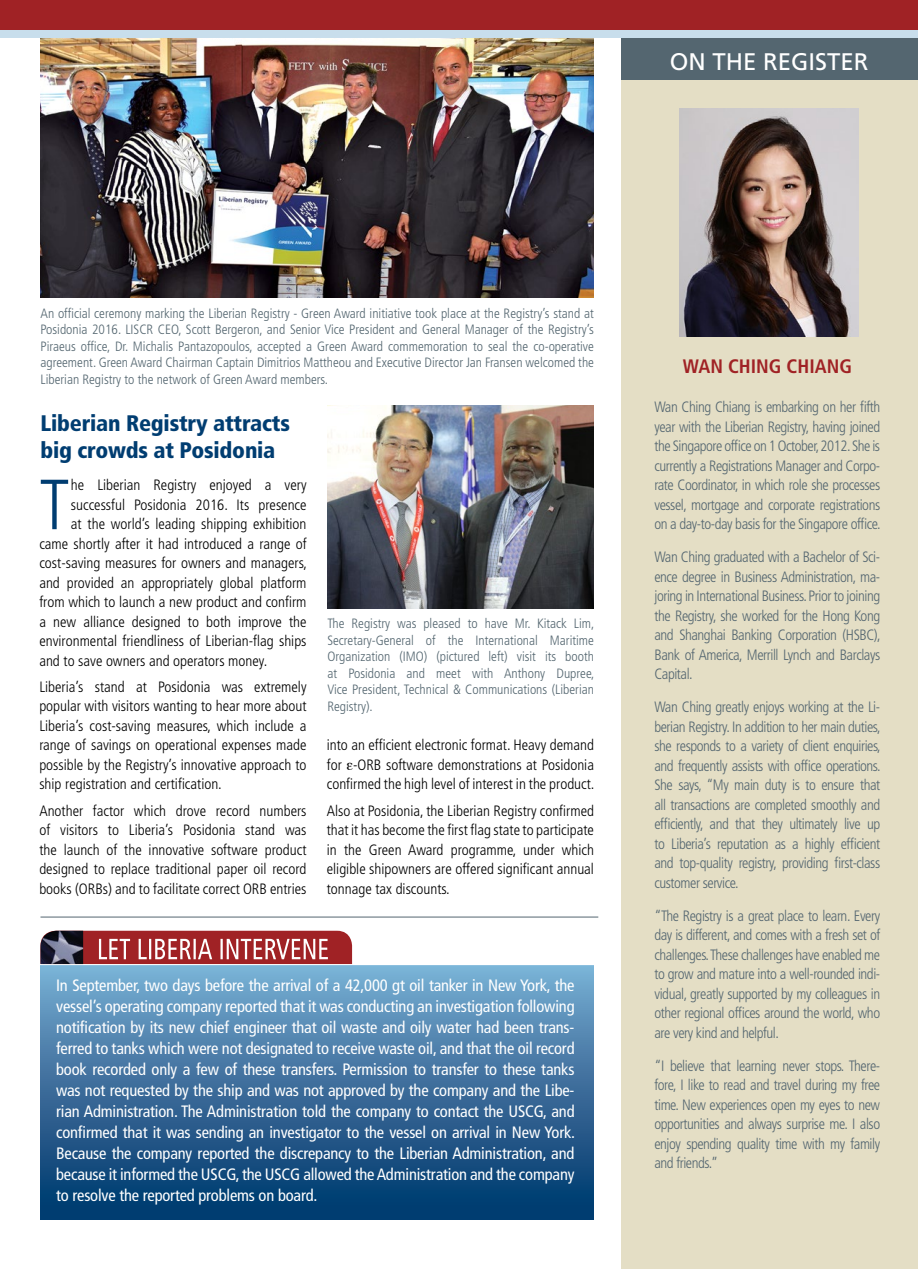
<style>
.page{position:relative;width:918px;height:1269px;background:#fff}
.page>*{position:absolute;margin:0;border:0;box-sizing:border-box;transform-origin:0 0}
.t1{font:300 condensed 70.8px "Frutiger";color:#003d71}
.t2{font:24px "Frutiger";color:#fff}
.t3{font:900 condensed 22.5px/27px "Frutiger";letter-spacing:-.01em;color:#003d71}
.t4{font:700 condensed 19.5px "Frutiger";color:#a02225}
.t5{font:condensed 16.5px/21px "Frutiger";letter-spacing:-.01em;color:#fff;text-align:justify}
.t6{font:300 condensed 15px/19.5px "Frutiger";letter-spacing:-.03em;color:#546670;text-align:justify}
.t7{font:300 condensed 15px/19.5px "Frutiger";color:#000;text-align:justify}
.t8{font:300 condensed 13.5px/16.5px "Frutiger";color:#546670;text-align:justify}
.s1{font-family:"Times";font-weight:400;font-stretch:normal}
</style>
<div class="page">
<div style="left:40px;top:965px;width:554px;height:255px;background:linear-gradient(to bottom,#7aacd1,#003167)"></div>
<img style="left:40px;top:38px;width:554px;height:260px">
<div style="left:621px;top:0;width:297px;height:1269px;background:#e4dec5"></div>
<div style="left:0;top:27px;width:918px;height:11px;background:#c8deec"></div>
<div style="left:0;top:0;width:918px;height:30px;background:#a02225"></div>
<div style="left:621px;top:38px;width:297px;height:41px;background:#546670"></div>
<img style="left:680px;top:109px;width:179px;height:228px">
<img style="left:327px;top:405px;width:267px;height:204px">
<svg style="left:40px;top:931px;width:312px;height:33px;background:#a2494e"></svg>
<hr style="left:40px;top:917px;width:558px;height:1px;background:#546670">
<h2 class="t2" style="left:670px;top:48px;width:200px">ON THE REGISTER</h2>
<p class="t8" style="left:40px;top:305px;width:555px">An official ceremony marking the Liberian Registry - Green Award initiative took place at the Registry’s stand at Posidonia 2016. LISCR CEO, Scott Bergeron, and Senior Vice President and General Manager of the Registry’s Piraeus office, Dr. Michalis Pantazopoulos, accepted a Green Award commemoration to seal the co-operative agreement. Green Award Chairman Captain Dimitrios Mattheou and Executive Director Jan Fransen welcomed the Liberian Registry to the network of Green Award members.</p>
<h3 class="t3" style="left:40px;top:410px;width:251px">Liberian Registry attracts big crowds at Posidonia</h3>
<h1 class="t1" style="left:39px;top:465px;width:32px">T</h1>
<p class="t7" style="left:71px;top:475px;width:237px">he Liberian Registry enjoyed a very</p>
<p class="t7" style="left:71px;top:495px;width:237px">successful Posidonia 2016. Its presence</p>
<p class="t7" style="left:71px;top:514px;width:237px">at the world’s leading shipping exhibition</p>
<p class="t7" style="left:39px;top:534px;width:269px">came shortly after it had introduced a range of</p>
<p class="t7" style="left:39px;top:553px;width:269px">cost-saving measures for owners and managers,</p>
<p class="t7" style="left:39px;top:573px;width:269px">and provided an appropriately global platform</p>
<p class="t7" style="left:39px;top:592px;width:269px">from which to launch a new product and confirm</p>
<p class="t7" style="left:39px;top:612px;width:269px">a new alliance designed to both improve the</p>
<p class="t7" style="left:39px;top:631px;width:269px">environmental friendliness of Liberian-flag ships</p>
<p class="t7" style="left:39px;top:651px;width:229px">and to save owners and operators money.</p>
<p class="t7" style="left:39px;top:677px;width:269px">Liberia’s stand at Posidonia was extremely popular with visitors wanting to hear more about Liberia’s cost-saving measures, which include a range of savings on operational expenses made possible by the Registry’s innovative approach to ship registration and certification.</p>
<p class="t7" style="left:39px;top:801px;width:269px">Another factor which drove record numbers of visitors to Liberia’s Posidonia stand was the launch of the innovative software product designed to replace traditional paper oil record books (ORBs) and to facilitate correct ORB entries</p>
<p class="t8" style="left:327px;top:616px;width:269px">The Registry was pleased to have Mr. Kitack Lim, Secretary-General of the International Maritime Organization (IMO) (pictured left) visit its booth at Posidonia and meet with Anthony Dupree, Vice President, Technical &amp; Communications (Liberian Registry).</p>
<p class="t7" style="left:327px;top:736px;width:269px">into an efficient electronic format. Heavy demand for <span class="s1">ε</span>-ORB software demonstrations at Posidonia confirmed the high level of interest in the product.</p>
<p class="t7" style="left:327px;top:801px;width:269px">Also at Posidonia, the Liberian Registry confirmed that it has become the first flag state to participate in the Green Award programme, under which eligible shipowners are offered significant annual tonnage tax discounts.</p>
<p class="t5" style="left:56px;top:975px;width:521px">In September, two days before the arrival of a 42,000 gt oil tanker in New York, the vessel’s operating company reported that it was conducting an investigation following notification by its new chief engineer that oil waste and oily water had been trans&shy;ferred to tanks which were not designated to receive waste oil, and that the oil record book recorded only a few of these transfers. Permission to transfer to these tanks was not requested by the ship and was not approved by the company and the Libe&shy;rian Administration. The Administration told the company to contact the USCG, and confirmed that it was sending an investigator to the vessel on arrival in New York.<br>Because the company reported the discrepancy to the Liberian Administration, and because it informed the USCG, the USCG allowed the Administration and the company to resolve the reported problems on board.</p>
<h3 class="t4" style="left:683px;top:354px;width:171px">WAN CHING CHIANG</h3>
<p class="t6" style="left:654px;top:398px;width:228px">Wan Ching Chiang is embarking on her fifth year with the Liberian Registry, having joined the Singapore office on 1 October, 2012. She is currently a Registrations Manager and Corpo&shy;rate Coordinator, in which role she processes vessel, mortgage and corporate registrations on a day-to-day basis for the Singapore office.</p>
<p class="t6" style="left:654px;top:548px;width:228px">Wan Ching graduated with a Bachelor of Sci&shy;ence degree in Business Administration, ma&shy;joring in International Business. Prior to joining the Registry, she worked for the Hong Kong and Shanghai Banking Corporation (HSBC), Bank of America, Merrill Lynch and Barclays Capital.</p>
<p class="t6" style="left:654px;top:698px;width:228px">Wan Ching greatly enjoys working at the Li&shy;berian Registry. In addition to her main duties, she responds to a variety of client enquiries, and frequently assists with office operations.<br>She says, “My main duty is to ensure that all transactions are completed smoothly and efficiently, and that they ultimately live up to Liberia’s reputation as a highly efficient and top-quality registry, providing first-class customer service.</p>
<p class="t6" style="left:654px;top:906px;width:227px">“The Registry is a great place to learn. Every day is different, and comes with a fresh set of challenges. These challenges have enabled me to grow and mature into a well-rounded indi&shy;vidual, greatly supported by my colleagues in other regional offices around the world, who are very kind and helpful.</p>
<p class="t6" style="left:654px;top:1056px;width:227px">“I believe that learning never stops. There&shy;fore, I like to read and travel during my free time. New experiences open my eyes to new opportunities and always surprise me. I also enjoy spending quality time with my family and friends.”</p>
</div>
